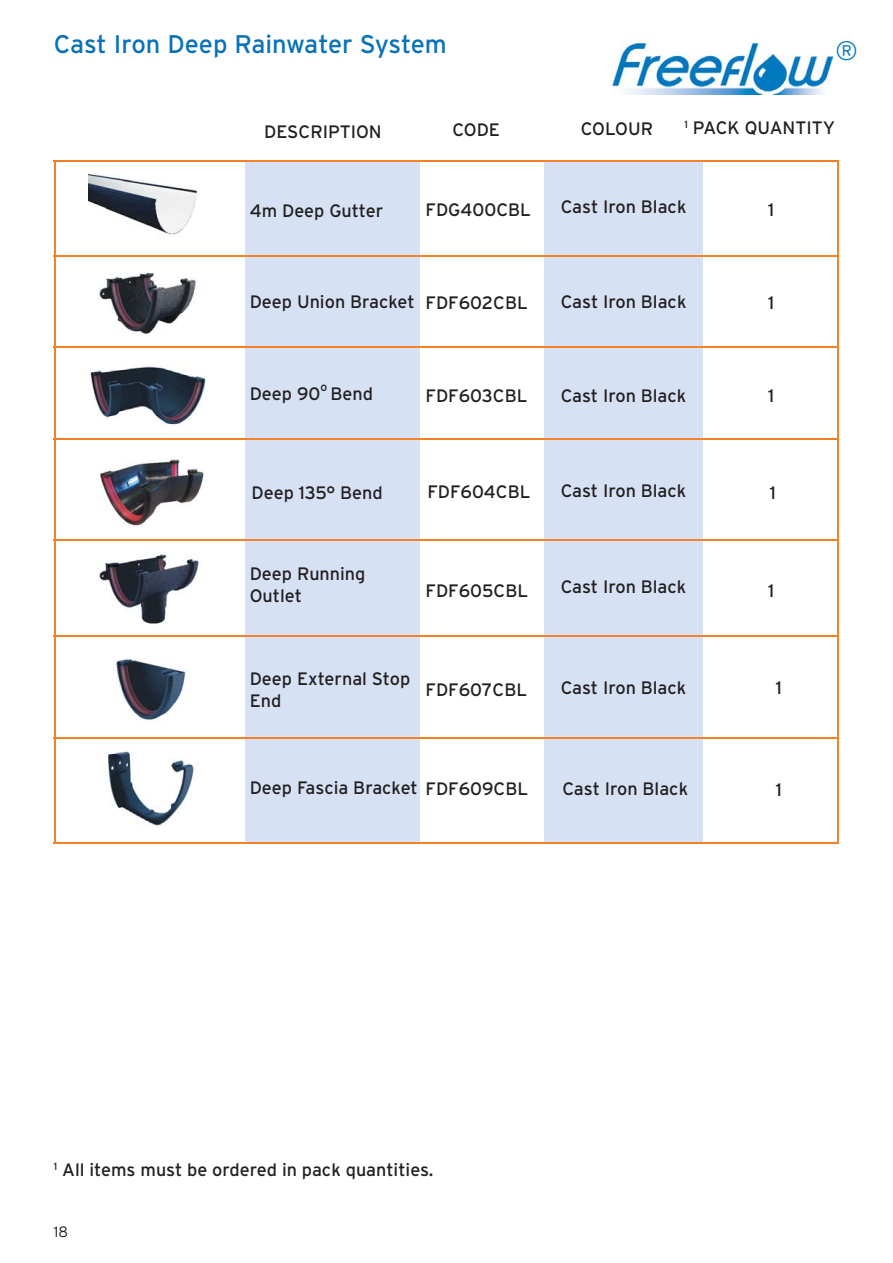
<style>
.page{position:relative;width:893px;height:1263px;background:#fff}
.page>*{position:absolute;margin:0;border:0;box-sizing:border-box;transform-origin:0 0}
.t1{font:300 26.7px "Interstate";color:#0079c1}
.t2{font:25.5px "Interstate";letter-spacing:-.005em;color:#0971b9}
.t3{font:18px/21.6px "Interstate";color:#231f20}
.t4{font:300 15px "Interstate";color:#231f20}
.t5{font:12px "Interstate";color:#231f20}
</style>
<div class="page">
<img style="left:610px;top:42px;width:222px;height:53px">
<hr style="left:54px;top:160px;width:1px;height:683px;background:#f58226">
<div style="left:544px;top:161px;width:159px;height:683px;background:#d6e2f4"></div>
<div style="left:245px;top:161px;width:174px;height:682px;background:#d6e2f4"></div>
<hr style="left:54px;top:439px;width:785px;height:1px;background:#f58226">
<hr style="left:54px;top:346px;width:785px;height:2px;background:#f58226">
<hr style="left:54px;top:160px;width:785px;height:2px;background:#f58226">
<hr style="left:54px;top:636px;width:785px;height:1px;background:#f58226">
<hr style="left:54px;top:539px;width:785px;height:2px;background:#f58226">
<hr style="left:54px;top:738px;width:785px;height:1px;background:#f58226">
<hr style="left:54px;top:843px;width:785px;height:1px;background:#f58226">
<hr style="left:54px;top:255px;width:785px;height:1px;background:#f58226">
<hr style="left:837px;top:161px;width:2px;height:683px;background:#f58226">
<img style="left:99px;top:272px;width:97px;height:62px">
<img style="left:90px;top:366px;width:116px;height:59px">
<img style="left:99px;top:554px;width:100px;height:70px">
<img style="left:116px;top:659px;width:71px;height:62px">
<img style="left:107px;top:751px;width:89px;height:75px">
<img style="left:88px;top:173px;width:110px;height:63px">
<img style="left:99px;top:459px;width:106px;height:67px">
<h2 class="t2" style="left:54px;top:34px;width:394px">Cast Iron Deep Rainwater System</h2>
<h1 class="t1" style="left:835px;top:40px;width:24px">®</h1>
<p class="t3" style="left:264px;top:122px;width:119px">DESCRIPTION</p>
<p class="t3" style="left:452px;top:121px;width:49px">CODE</p>
<p class="t3" style="left:581px;top:120px;width:74px">COLOUR</p>
<p class="t3" style="left:684px;top:119px;width:152px"><sup>1</sup> PACK QUANTITY</p>
<p class="t3" style="left:250px;top:201px;width:135px">4m Deep Gutter</p>
<p class="t3" style="left:425px;top:200px;width:107px">FDG400CBL</p>
<p class="t3" style="left:560px;top:198px;width:127px">Cast Iron Black</p>
<p class="t3" style="left:768px;top:201px;width:8px">1</p>
<p class="t3" style="left:250px;top:293px;width:280px">Deep Union Bracket FDF602CBL</p>
<p class="t3" style="left:768px;top:293px;width:8px">1</p>
<p class="t3" style="left:560px;top:293px;width:127px">Cast Iron Black</p>
<p class="t3" style="left:250px;top:384px;width:72px">Deep 90</p>
<p class="t5" style="left:320px;top:382px;width:8px">o</p>
<p class="t3" style="left:330px;top:384px;width:44px">Bend</p>
<p class="t3" style="left:425px;top:386px;width:104px">FDF603CBL</p>
<p class="t3" style="left:768px;top:386px;width:8px">1</p>
<p class="t3" style="left:560px;top:387px;width:127px">Cast Iron Black</p>
<p class="t3" style="left:560px;top:481px;width:127px">Cast Iron Black</p>
<p class="t3" style="left:251px;top:483px;width:133px">Deep 135° Bend</p>
<p class="t3" style="left:427px;top:482px;width:105px">FDF604CBL</p>
<p class="t3" style="left:769px;top:483px;width:8px">1</p>
<p class="t3" style="left:250px;top:565px;width:117px">Deep Running<br>Outlet</p>
<p class="t3" style="left:560px;top:577px;width:127px">Cast Iron Black</p>
<p class="t3" style="left:425px;top:581px;width:104px">FDF605CBL</p>
<p class="t3" style="left:768px;top:581px;width:8px">1</p>
<p class="t3" style="left:250px;top:669px;width:162px">Deep External Stop<br>End</p>
<p class="t3" style="left:425px;top:680px;width:103px">FDF607CBL</p>
<p class="t3" style="left:775px;top:679px;width:8px">1</p>
<p class="t3" style="left:560px;top:679px;width:127px">Cast Iron Black</p>
<p class="t3" style="left:250px;top:778px;width:280px">Deep Fascia Bracket FDF609CBL</p>
<p class="t3" style="left:775px;top:781px;width:8px">1</p>
<p class="t3" style="left:562px;top:779px;width:127px">Cast Iron Black</p>
<p class="t3" style="left:54px;top:1161px;width:381px"><sup>1</sup> All items must be ordered in pack quantities.</p>
<p class="t4" style="left:54px;top:1226px;width:16px">18</p>
</div>
